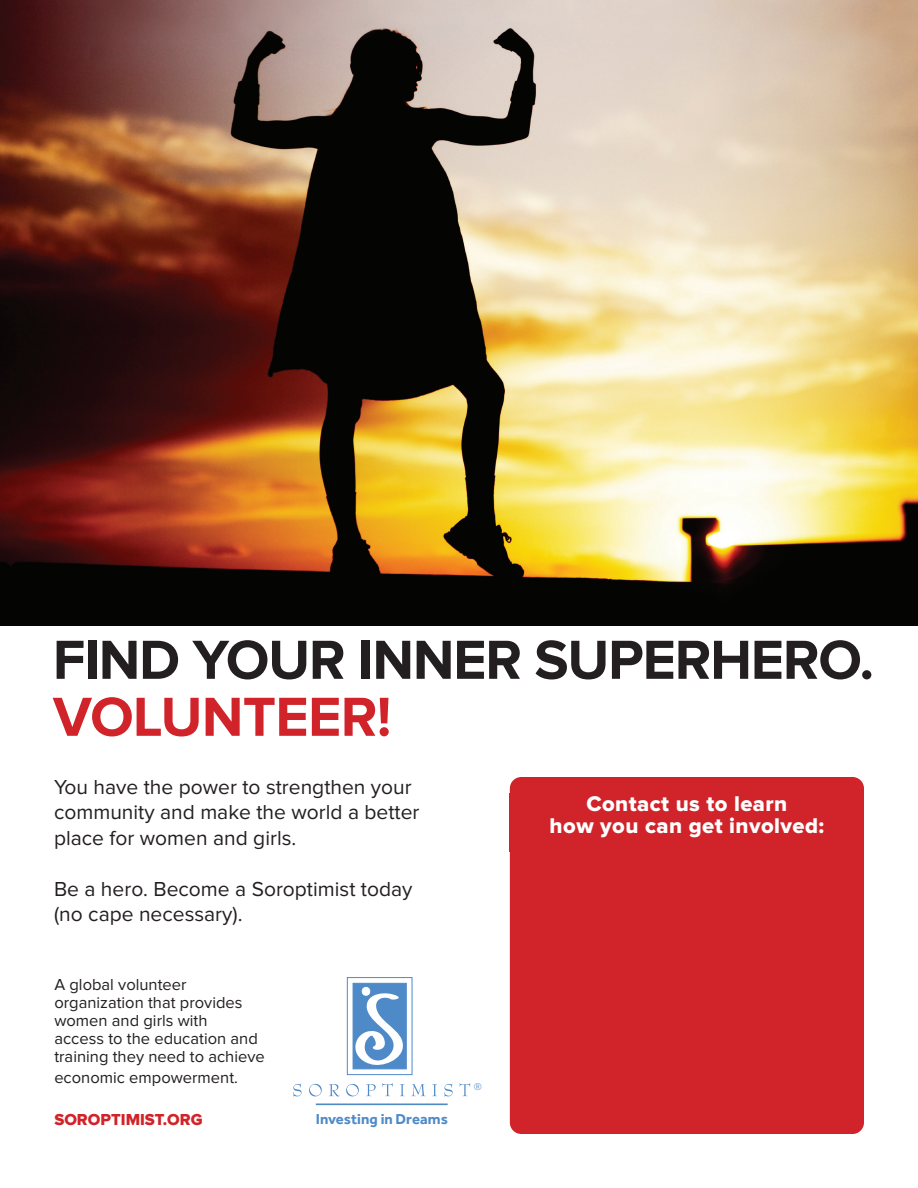
<style>
.page{position:relative;width:918px;height:1188px;background:#fff}
.page>*{position:absolute;margin:0;border:0;box-sizing:border-box;transform-origin:0 0}
.t1{font:700 57px/57px "Proxima Nova";letter-spacing:-.02em;color:#231f20}
.t2{font:22.05px/22px "Proxima Nova Extrabld";letter-spacing:.02em;color:#fff;text-align:center}
.t3{font:21px/25.5px "Proxima Nova";color:#231f20}
.t4{font:16.5px/18px "Proxima Nova";color:#231f20}
.t5{font:16.5px "Proxima Nova Extrabld";color:#d1232a}
.t6{font:700 14.85px "Effra";color:#4f8ac8}
.t7{font:9.9px "Palatino";color:#4f8ac8}
.s1{color:#d1232a}
</style>
<div class="page">
<div style="left:510px;top:777px;width:354px;height:357px;background:#d1232a;border-radius:11px"></div>
<img style="left:0;top:0;width:918px;height:625px">
<hr style="left:316px;top:1103px;width:132px;height:2px;background:#4f8ac8">
<svg style="left:293px;top:1083px;width:8px;height:14px"></svg>
<svg style="left:309px;top:1084px;width:13px;height:12px"></svg>
<svg style="left:329px;top:1084px;width:11px;height:12px"></svg>
<svg style="left:346px;top:1084px;width:13px;height:12px"></svg>
<svg style="left:366px;top:1084px;width:10px;height:12px"></svg>
<svg style="left:382px;top:1083px;width:11px;height:13px"></svg>
<svg style="left:400px;top:1084px;width:5px;height:12px"></svg>
<svg style="left:411px;top:1084px;width:15px;height:12px"></svg>
<svg style="left:432px;top:1084px;width:5px;height:12px"></svg>
<svg style="left:444px;top:1083px;width:9px;height:14px"></svg>
<svg style="left:460px;top:1083px;width:10px;height:13px"></svg>
<div style="left:353px;top:983px;width:54px;height:86px;background:#4f8ac8"></div>
<svg style="left:354px;top:987px;width:53px;height:83px"></svg>
<div style="left:347px;top:977px;width:65px;height:98px;border:1px solid #4f8ac8"></div>
<p class="t1" style="left:53px;top:634px;width:823px">FIND YOUR INNER SUPERHERO.<br><span class="s1">VOLUNTEER!</span></p>
<p class="t3" style="left:54px;top:775px;width:367px">You have the power to strengthen your community and make the world a better place for women and girls.</p>
<p class="t3" style="left:54px;top:877px;width:360px">Be a hero. Become a Soroptimist today (no cape necessary).</p>
<p class="t4" style="left:54px;top:977px;width:212px">A global volunteer organization that provides women and girls with<br>access to the education and training they need to achieve</p>
<p class="t4" style="left:54px;top:1070px;width:185px">economic empowerment.</p>
<p class="t5" style="left:54px;top:1112px;width:150px">SOROPTIMIST.ORG</p>
<p class="t6" style="left:316px;top:1110px;width:134px">Investing in Dreams</p>
<p class="t7" style="left:474px;top:1078px;width:9px">®</p>
<p class="t2" style="left:550px;top:793px;width:276px">Contact us to learn<br>how you can get involved:</p>
</div>
